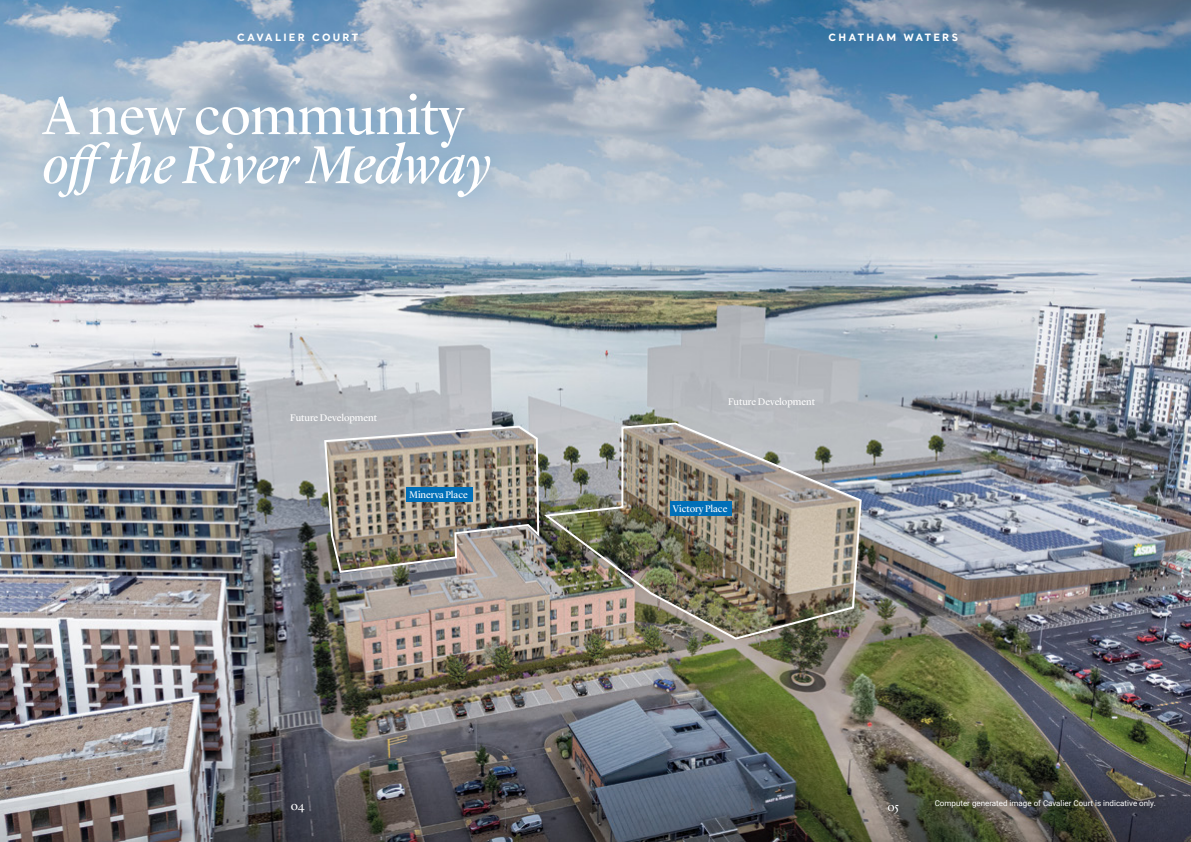
<style>
.page{position:relative;width:1191px;height:842px;background:#fff}
.page>*{position:absolute;margin:0;border:0;box-sizing:border-box;transform-origin:0 0}
.t1{font:italic 55.2px "Lyon Display";letter-spacing:-.01em;color:#fff}
.t2{font:55.2px "Lyon Display";color:#fff}
.t3{font:12px "Lyon Display";color:#fff}
.t4{font:10px "Lyon Display";color:#fff}
.t5{font:700 10px "Santral";letter-spacing:.225em;color:#fff}
.t6{font:8px "Roboto";color:#fff}
</style>
<div class="page">
<img style="left:0;top:0;width:1191px;height:842px">
<div style="left:923px;top:788px;width:242px;height:30px;background:#000;opacity:.75"></div>
<div style="left:19px;top:71px;width:495px;height:150px;background:#006fb8;opacity:.49"></div>
<img style="left:323px;top:424px;width:217px;height:150px">
<img style="left:541px;top:421px;width:321px;height:220px">
<div style="left:406px;top:488px;width:66px;height:14px;background:#006fb8"></div>
<div style="left:670px;top:502px;width:61px;height:14px;background:#006fb8"></div>
<p class="t5" style="left:237px;top:30px;width:122px">CAVALIER COURT</p>
<h1 class="t2" style="left:43px;top:74px;width:423px">A new community</h1>
<h1 class="t1" style="left:43px;top:123px;width:450px">offthe River Medway</h1>
<p class="t4" style="left:290px;top:410px;width:88px">Future Development</p>
<p class="t4" style="left:409px;top:487px;width:60px">Minerva Place</p>
<p class="t3" style="left:291px;top:797px;width:15px">04</p>
<p class="t5" style="left:828px;top:30px;width:131px">CHATHAM WATERS</p>
<p class="t4" style="left:728px;top:394px;width:88px">Future Development</p>
<p class="t4" style="left:673px;top:501px;width:56px">Victory Place</p>
<p class="t3" style="left:887px;top:797px;width:13px">05</p>
<p class="t6" style="left:934px;top:797px;width:223px">Computer generated image of Cavalier Court is indicative only.</p>
</div>
